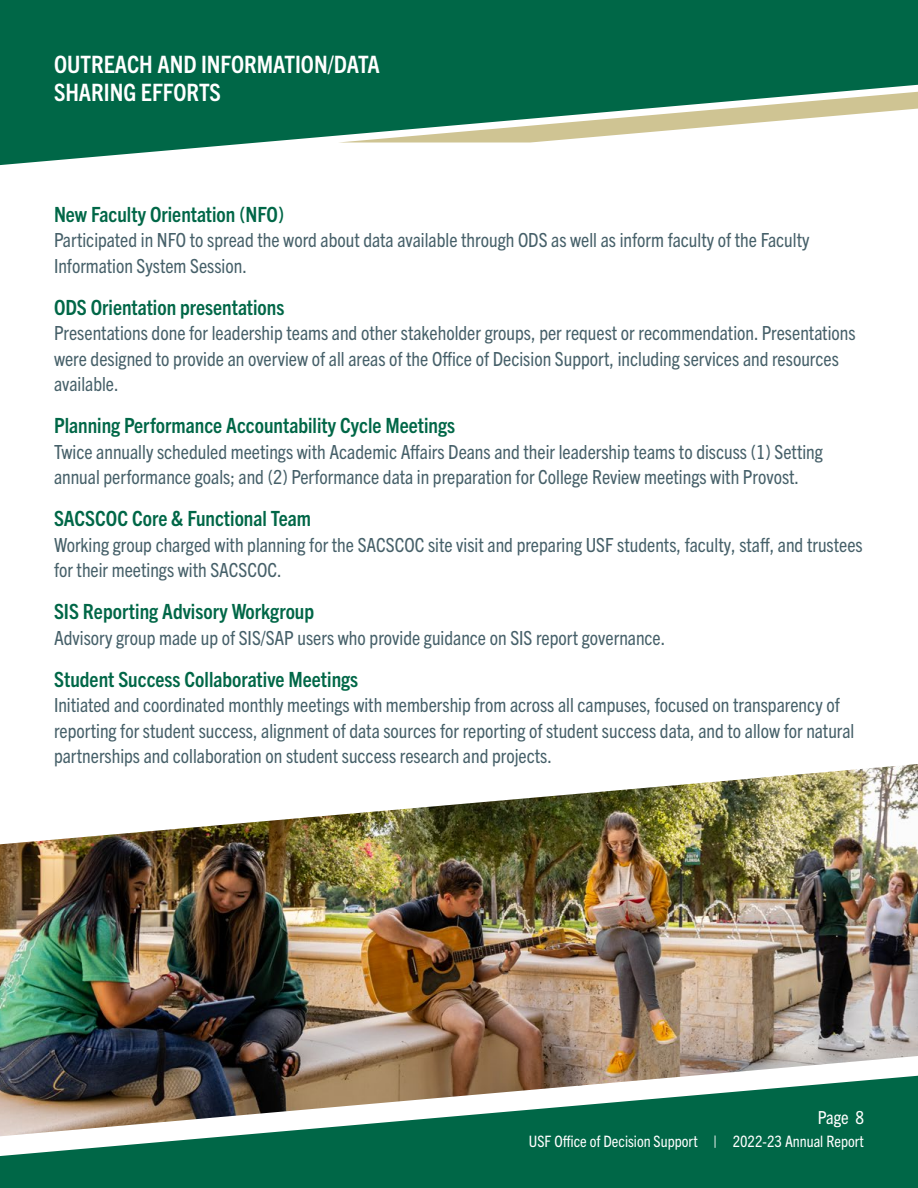
<style>
.page{position:relative;width:918px;height:1188px;background:#fff}
.page>*{position:absolute;margin:0;border:0;box-sizing:border-box;transform-origin:0 0}
.t1{font:700 condensed 24px/28.8px "Trade Gothic Next LT Pro";color:#fff}
.t2{font:700 condensed 21px "Trade Gothic Next LT Pro";color:#006747}
.t3{font:condensed 19.5px/25.5px "Trade Gothic Next LT Pro";color:#466069}
.t4{font:condensed 18px "Trade Gothic Next LT Pro";color:#fff}
.t5{font:condensed 15.75px "Trade Gothic Next LT Pro";color:#fff}
</style>
<div class="page">
<div style="left:0;top:1136px;width:918px;height:52px;background:#006747"></div>
<svg style="left:0;top:0;width:918px;height:166px;fill:#006747"></svg>
<svg style="left:338px;top:89px;width:580px;height:54px"></svg>
<img style="left:0;top:764px;width:918px;height:372px">
<p class="t1" style="left:54px;top:48px;width:327px">OUTREACH AND INFORMATION/DATA<br>SHARING EFFORTS</p>
<p class="t2" style="left:54px;top:200px;width:232px">New Faculty Orientation (NFO)</p>
<p class="t3" style="left:54px;top:226px;width:757px">Participated in NFO to spread the word about data available through ODS as well as inform faculty of the Faculty<br>Information System Session.</p>
<p class="t2" style="left:54px;top:293px;width:232px">ODS Orientation presentations</p>
<p class="t3" style="left:54px;top:319px;width:803px">Presentations done for leadership teams and other stakeholder groups, per request or recommendation. Presentations were designed to provide an overview of all areas of the Office of Decision Support, including services and resources available.</p>
<p class="t2" style="left:54px;top:411px;width:403px">Planning Performance Accountability Cycle Meetings</p>
<p class="t3" style="left:54px;top:438px;width:770px">Twice annually scheduled meetings with Academic Affairs Deans and their leadership teams to discuss (1) Setting annual performance goals; and (2) Performance data in preparation for College Review meetings with Provost.</p>
<p class="t2" style="left:54px;top:504px;width:259px">SACSCOC Core &amp; Functional Team</p>
<p class="t3" style="left:54px;top:531px;width:810px">Working group charged with planning for the SACSCOC site visit and preparing USF students, faculty, staff, and trustees for their meetings with SACSCOC.</p>
<p class="t2" style="left:54px;top:597px;width:262px">SIS Reporting Advisory Workgroup</p>
<p class="t3" style="left:54px;top:624px;width:613px">Advisory group made up of SIS/SAP users who provide guidance on SIS report governance.</p>
<p class="t2" style="left:54px;top:665px;width:306px">Student Success Collaborative Meetings</p>
<p class="t3" style="left:54px;top:691px;width:802px">Initiated and coordinated monthly meetings with membership from across all campuses, focused on transparency of reporting for student success, alignment of data sources for reporting of student success data, and to allow for natural partnerships and collaboration on student success research and projects.</p>
<p class="t4" style="left:818px;top:1105px;width:48px">Page 8</p>
<p class="t5" style="left:529px;top:1131px;width:337px">USF Office of Decision Support | 2022-23 Annual Report</p>
</div>
